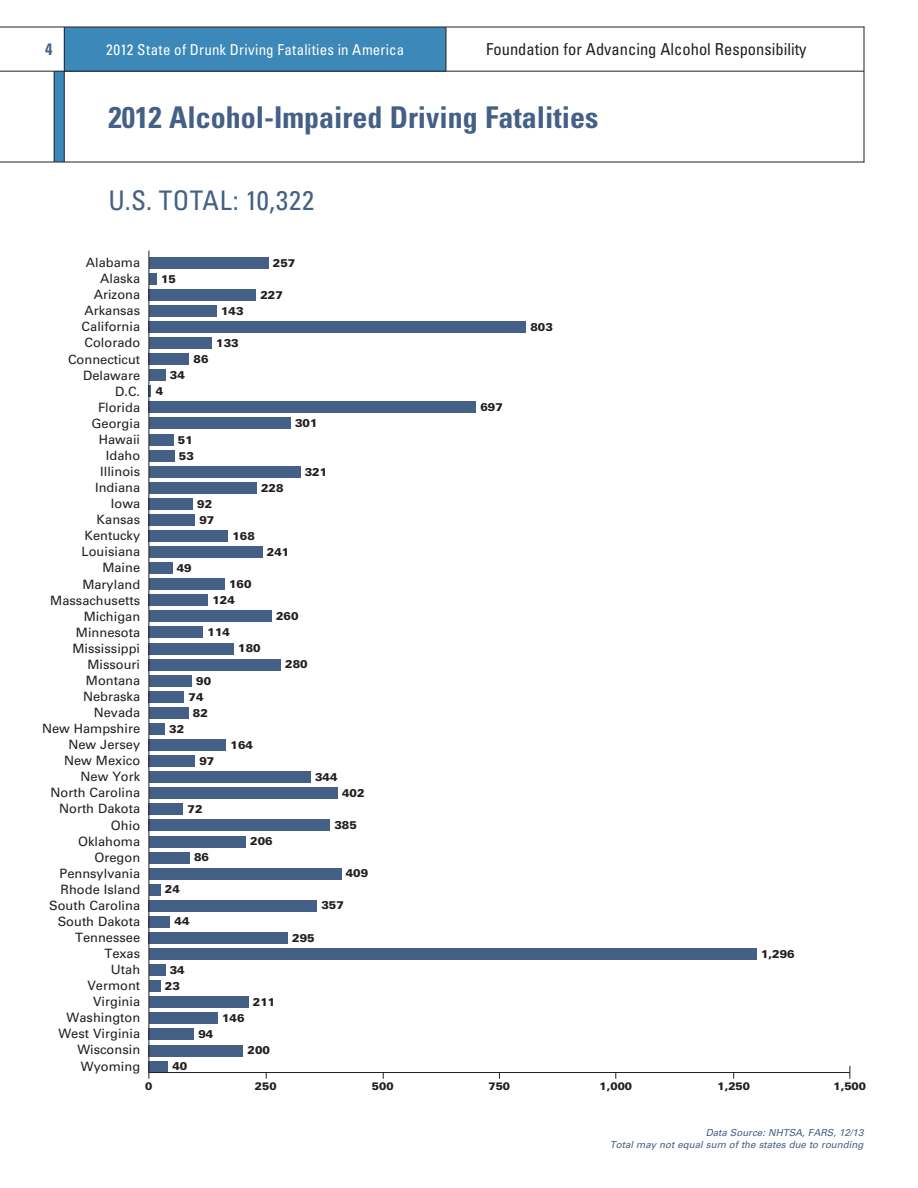
<style>
.page{position:relative;width:918px;height:1188px;background:#fff}
.page>*{position:absolute;margin:0;border:0;box-sizing:border-box;transform-origin:0 0}
.t1{font:700 condensed 30px "Univers LT Std";color:#446087}
.t2{font:condensed 27px "Univers LT Std";letter-spacing:.015em;color:#446087}
.t3{font:condensed 16.5px "Univers LT Std";color:#231f20}
.t4{font:700 condensed 16.5px "Univers LT Std";color:#446087}
.t5{font:condensed 15px "Univers LT Std";letter-spacing:.02em;color:#fff}
.t6{font:12.9px/16px "Univers LT Std";color:#231f20;text-align:right}
.t7{font:900 11.25px/16px "Univers LT Std";color:#231f20}
.t8{font:900 10.95px "Univers LT Std";color:#231f20}
.t9{font:italic 9.75px/11.7px "Univers LT Std";color:#446087;text-align:right}
</style>
<div class="page">
<div style="left:64px;top:27px;width:382px;height:44px;background:#3b88b9"></div>
<div style="left:54px;top:71px;width:10px;height:91px;background:#3b88b9"></div>
<hr style="left:864px;top:27px;width:1px;height:135px;background:#231f20">
<hr style="left:0;top:162px;width:864px;height:1px;background:#231f20">
<hr style="left:54px;top:71px;width:1px;height:91px;background:#231f20">
<hr style="left:0;top:27px;width:864px;height:1px;background:#231f20">
<hr style="left:64px;top:27px;width:1px;height:135px;background:#231f20">
<hr style="left:0;top:71px;width:864px;height:1px;background:#231f20">
<hr style="left:446px;top:27px;width:1px;height:44px;background:#231f20">
<svg style="left:849px;top:1066px;width:1px;height:13px"></svg>
<div style="left:149px;top:321px;width:377px;height:12px;background:#446087"></div>
<div style="left:149px;top:257px;width:119px;height:11px;background:#446087"></div>
<div style="left:149px;top:273px;width:8px;height:12px;background:#446087"></div>
<div style="left:149px;top:289px;width:107px;height:12px;background:#446087"></div>
<div style="left:149px;top:305px;width:68px;height:12px;background:#446087"></div>
<div style="left:149px;top:337px;width:63px;height:12px;background:#446087"></div>
<div style="left:149px;top:353px;width:40px;height:12px;background:#446087"></div>
<div style="left:149px;top:369px;width:16px;height:12px;background:#446087"></div>
<div style="left:149px;top:402px;width:327px;height:11px;background:#446087"></div>
<div style="left:149px;top:418px;width:142px;height:11px;background:#446087"></div>
<div style="left:149px;top:434px;width:24px;height:11px;background:#446087"></div>
<div style="left:149px;top:450px;width:25px;height:11px;background:#446087"></div>
<div style="left:149px;top:466px;width:151px;height:11px;background:#446087"></div>
<div style="left:149px;top:482px;width:107px;height:12px;background:#446087"></div>
<div style="left:149px;top:498px;width:44px;height:12px;background:#446087"></div>
<div style="left:149px;top:514px;width:46px;height:12px;background:#446087"></div>
<div style="left:149px;top:530px;width:79px;height:12px;background:#446087"></div>
<div style="left:149px;top:546px;width:113px;height:12px;background:#446087"></div>
<div style="left:149px;top:562px;width:23px;height:12px;background:#446087"></div>
<div style="left:149px;top:578px;width:76px;height:12px;background:#446087"></div>
<div style="left:149px;top:595px;width:59px;height:11px;background:#446087"></div>
<div style="left:149px;top:611px;width:123px;height:11px;background:#446087"></div>
<div style="left:149px;top:627px;width:54px;height:11px;background:#446087"></div>
<div style="left:149px;top:643px;width:85px;height:11px;background:#446087"></div>
<div style="left:149px;top:659px;width:132px;height:11px;background:#446087"></div>
<div style="left:149px;top:675px;width:43px;height:11px;background:#446087"></div>
<div style="left:149px;top:691px;width:35px;height:12px;background:#446087"></div>
<div style="left:149px;top:707px;width:39px;height:12px;background:#446087"></div>
<div style="left:149px;top:723px;width:16px;height:12px;background:#446087"></div>
<div style="left:149px;top:739px;width:77px;height:12px;background:#446087"></div>
<div style="left:149px;top:755px;width:46px;height:12px;background:#446087"></div>
<div style="left:149px;top:771px;width:161px;height:12px;background:#446087"></div>
<div style="left:149px;top:787px;width:189px;height:12px;background:#446087"></div>
<div style="left:149px;top:804px;width:34px;height:11px;background:#446087"></div>
<div style="left:149px;top:820px;width:181px;height:11px;background:#446087"></div>
<div style="left:149px;top:836px;width:97px;height:11px;background:#446087"></div>
<div style="left:149px;top:852px;width:41px;height:11px;background:#446087"></div>
<div style="left:149px;top:1061px;width:19px;height:11px;background:#446087"></div>
<div style="left:149px;top:1045px;width:94px;height:11px;background:#446087"></div>
<div style="left:149px;top:1029px;width:45px;height:11px;background:#446087"></div>
<div style="left:149px;top:1013px;width:69px;height:11px;background:#446087"></div>
<div style="left:149px;top:997px;width:99px;height:11px;background:#446087"></div>
<div style="left:149px;top:964px;width:16px;height:12px;background:#446087"></div>
<div style="left:149px;top:948px;width:608px;height:12px;background:#446087"></div>
<div style="left:149px;top:932px;width:139px;height:12px;background:#446087"></div>
<div style="left:149px;top:916px;width:21px;height:12px;background:#446087"></div>
<div style="left:149px;top:884px;width:11px;height:12px;background:#446087"></div>
<div style="left:149px;top:900px;width:168px;height:12px;background:#446087"></div>
<div style="left:149px;top:868px;width:192px;height:11px;background:#446087"></div>
<div style="left:149px;top:980px;width:11px;height:12px;background:#446087"></div>
<hr style="left:149px;top:1072px;width:701px;height:1px;background:#231f20">
<hr style="left:149px;top:251px;width:1px;height:828px;background:#231f20">
<p class="t4" style="left:45px;top:39px;width:9px">4</p>
<p class="t5" style="left:106px;top:40px;width:300px">2012 State of Drunk Driving Fatalities in America</p>
<p class="t3" style="left:486px;top:39px;width:322px">Foundation for Advancing Alcohol Responsibility</p>
<h1 class="t1" style="left:108px;top:98px;width:492px">2012 Alcohol-Impaired Driving Fatalities</h1>
<h2 class="t2" style="left:108px;top:183px;width:207px">U.S. TOTAL: 10,322</h2>
<p class="t6" style="left:42px;top:255px;width:100px">Alabama<br>Alaska<br>Arizona<br>Arkansas<br>California<br>Colorado<br>Connecticut<br>Delaware<br>D.C.<br>Florida<br>Georgia<br>Hawaii<br>Idaho<br>Illinois<br>Indiana<br>Iowa<br>Kansas<br>Kentucky<br>Louisiana<br>Maine<br>Maryland<br>Massachusetts<br>Michigan<br>Minnesota<br>Mississippi<br>Missouri<br>Montana<br>Nebraska<br>Nevada<br>New Hampshire<br>New Jersey<br>New Mexico<br>New York<br>North Carolina<br>North Dakota<br>Ohio<br>Oklahoma<br>Oregon<br>Pennsylvania<br>Rhode Island<br>South Carolina<br>South Dakota<br>Tennessee<br>Texas<br>Utah<br>Vermont<br>Virginia<br>Washington<br>West Virginia<br>Wisconsin<br>Wyoming</p>
<p class="t7" style="left:161px;top:271px;width:17px">15</p>
<p class="t7" style="left:221px;top:303px;width:24px">143</p>
<p class="t7" style="left:170px;top:367px;width:17px">34</p>
<p class="t7" style="left:156px;top:383px;width:9px">4</p>
<p class="t7" style="left:194px;top:351px;width:17px">86</p>
<p class="t7" style="left:216px;top:335px;width:24px">133</p>
<p class="t7" style="left:178px;top:431px;width:18px">51<br>53</p>
<p class="t7" style="left:197px;top:496px;width:19px">92<br>97</p>
<p class="t7" style="left:273px;top:255px;width:24px">257</p>
<p class="t7" style="left:260px;top:287px;width:24px">227</p>
<p class="t7" style="left:295px;top:415px;width:24px">301</p>
<p class="t7" style="left:261px;top:480px;width:24px">228</p>
<p class="t7" style="left:305px;top:464px;width:24px">321</p>
<p class="t7" style="left:177px;top:560px;width:17px">49</p>
<p class="t7" style="left:232px;top:528px;width:24px">168</p>
<p class="t7" style="left:212px;top:576px;width:41px;text-indent:17px">160<br>124</p>
<p class="t7" style="left:208px;top:624px;width:24px">114</p>
<p class="t7" style="left:267px;top:544px;width:24px">241</p>
<p class="t7" style="left:276px;top:608px;width:24px">260</p>
<p class="t7" style="left:238px;top:640px;width:24px">180</p>
<p class="t7" style="left:285px;top:656px;width:24px">280</p>
<p class="t7" style="left:196px;top:672px;width:17px">90</p>
<p class="t7" style="left:189px;top:688px;width:17px">74</p>
<p class="t7" style="left:193px;top:704px;width:17px">82</p>
<p class="t7" style="left:169px;top:721px;width:17px">32</p>
<p class="t7" style="left:199px;top:753px;width:17px">97</p>
<p class="t7" style="left:188px;top:801px;width:17px">72</p>
<p class="t7" style="left:165px;top:881px;width:17px">24</p>
<p class="t7" style="left:194px;top:849px;width:17px">86</p>
<p class="t7" style="left:175px;top:913px;width:17px">44</p>
<p class="t7" style="left:231px;top:737px;width:24px">164</p>
<p class="t7" style="left:250px;top:833px;width:24px">206</p>
<p class="t7" style="left:165px;top:962px;width:21px;text-align:center">34<br>23</p>
<p class="t7" style="left:172px;top:1058px;width:17px">40</p>
<p class="t7" style="left:198px;top:1026px;width:17px">94</p>
<p class="t7" style="left:222px;top:1010px;width:24px">146</p>
<p class="t7" style="left:253px;top:994px;width:24px">211</p>
<p class="t7" style="left:248px;top:1042px;width:24px">200</p>
<p class="t7" style="left:315px;top:769px;width:24px">344</p>
<p class="t7" style="left:342px;top:785px;width:24px">402</p>
<p class="t7" style="left:334px;top:817px;width:24px">385</p>
<p class="t7" style="left:346px;top:865px;width:24px">409</p>
<p class="t7" style="left:321px;top:897px;width:24px">357</p>
<p class="t7" style="left:292px;top:929px;width:24px">295</p>
<p class="t7" style="left:530px;top:319px;width:24px">803</p>
<p class="t7" style="left:480px;top:399px;width:24px">697</p>
<p class="t7" style="left:761px;top:945px;width:35px">1,296</p>
<p class="t8" style="left:145px;top:1079px;width:9px">0</p>
<p class="t8" style="left:255px;top:1079px;width:23px">250</p>
<p class="t8" style="left:372px;top:1079px;width:23px">500</p>
<p class="t8" style="left:488px;top:1080px;width:23px">750</p>
<p class="t8" style="left:600px;top:1079px;width:34px">1,000</p>
<p class="t8" style="left:717px;top:1079px;width:34px">1,250</p>
<p class="t8" style="left:834px;top:1079px;width:34px">1,500</p>
<p class="t9" style="left:610px;top:1127px;width:255px">Data Source: NHTSA, FARS, 12/13<br>Total may not equal sum of the states due to rounding</p>
</div>
